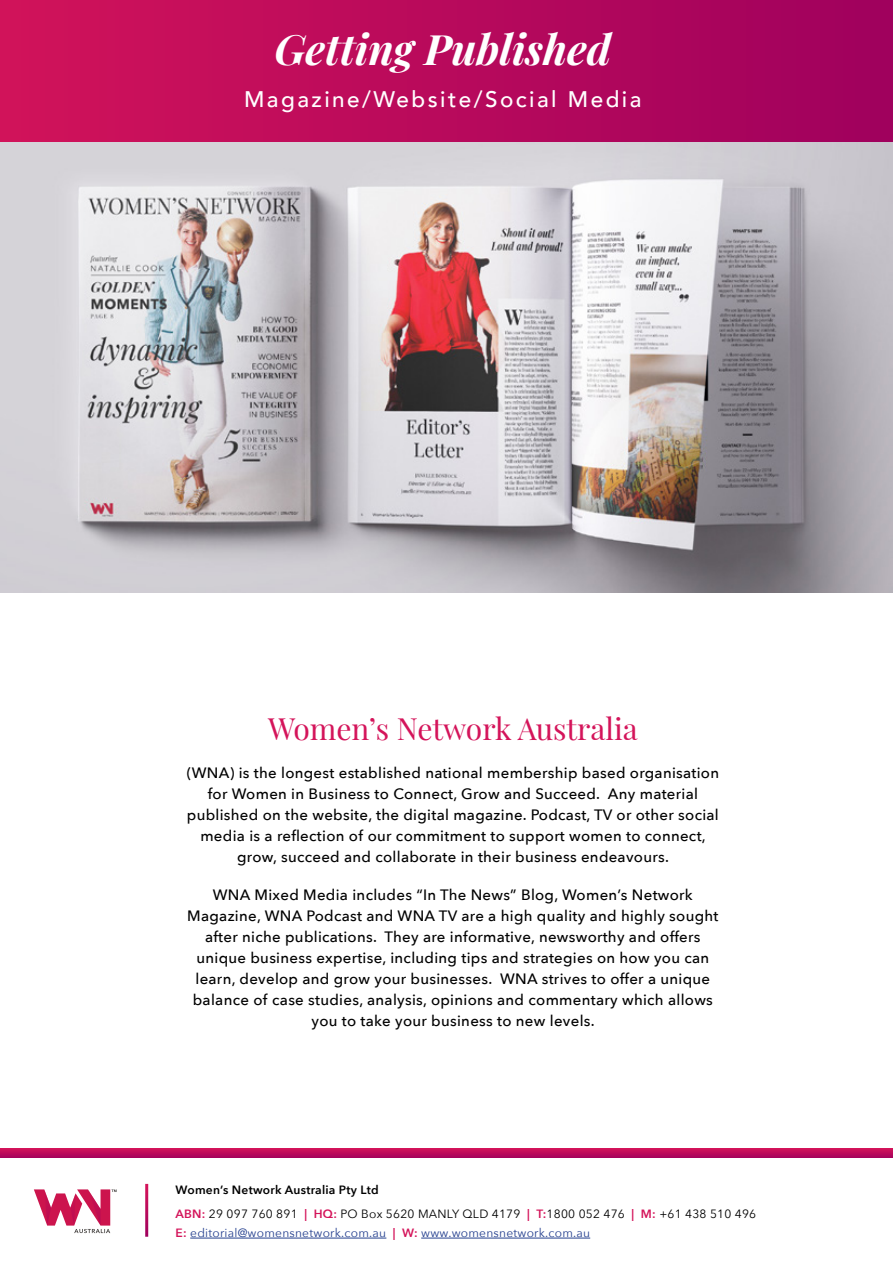
<style>
.page{position:relative;width:893px;height:1263px;background:#fff}
.page>*{position:absolute;margin:0;border:0;box-sizing:border-box;transform-origin:0 0}
.t1{font:italic 700 42px "Playfair Display";color:#fff}
.t2{font:30px "Playfair Display";color:#d4145a}
.t3{font:500 22.5px "Avenir";letter-spacing:.11em;color:#fff}
.t4{font:500 15px/21px "Avenir Next";letter-spacing:.02em;color:#000;text-align:center}
.t5{font:12px/23.5px "Avenir Next";letter-spacing:.02em;color:#000}
.t6{font:12px "Avenir Next";letter-spacing:.02em;color:#25408f}
.s1{font-weight:600}
.s2{font-weight:600;color:#d4145a}
</style>
<div class="page">
<svg style="left:0;top:1148px;width:893px;height:10px"></svg>
<svg style="left:34px;top:1189px;width:83px;height:44px"></svg>
<hr style="left:190px;top:1238px;width:196px;height:1px;background:#25408f">
<hr style="left:421px;top:1238px;width:169px;height:1px;background:#25408f">
<img style="left:0;top:142px;width:892px;height:451px">
<div style="left:0;top:0;width:893px;height:142px;background:linear-gradient(to right,#d1135a,#9f015d)"></div>
<h1 class="t1" style="left:275px;top:16px;width:338px">Getting Published</h1>
<h3 class="t3" style="left:244px;top:80px;width:399px">Magazine/Website/Social Media</h3>
<h2 class="t2" style="left:268px;top:706px;width:371px">Women’s Network Australia</h2>
<p class="t4" style="left:187px;top:762px;width:534px">(WNA) is the longest established national membership based organisation for Women in Business to Connect, Grow and Succeed. Any material published on the website, the digital magazine. Podcast, TV or other social media is a reflection of our commitment to support women to connect, grow, succeed and collaborate in their business endeavours.</p>
<p class="t4" style="left:187px;top:884px;width:533px">WNA Mixed Media includes “In The News” Blog, Women’s Network Magazine, WNA Podcast and WNA TV are a high quality and highly sought after niche publications. They are informative, newsworthy and offers unique business expertise, including tips and strategies on how you can learn, develop and grow your businesses. WNA strives to offer a unique balance of case studies, analysis, opinions and commentary which allows you to take your business to new levels.</p>
<p class="t5" style="left:176px;top:1178px;width:582px"><span class="s1">Women’s Network Australia Pty Ltd<br></span><span class="s2">ABN:</span> 29 097 760 891 <span class="s2">| HQ:</span> PO Box 5620 MANLY QLD 4179 <span class="s2">| T:</span>1800 052 476 <span class="s2">| M:</span> +61 438 510 496</p>
<p class="t6" style="left:176px;top:1223px;width:416px"><span class="s2">E:</span> editorial@womensnetwork.com.au <span class="s2">| W:</span> www.womensnetwork.com.au</p>
</div>
